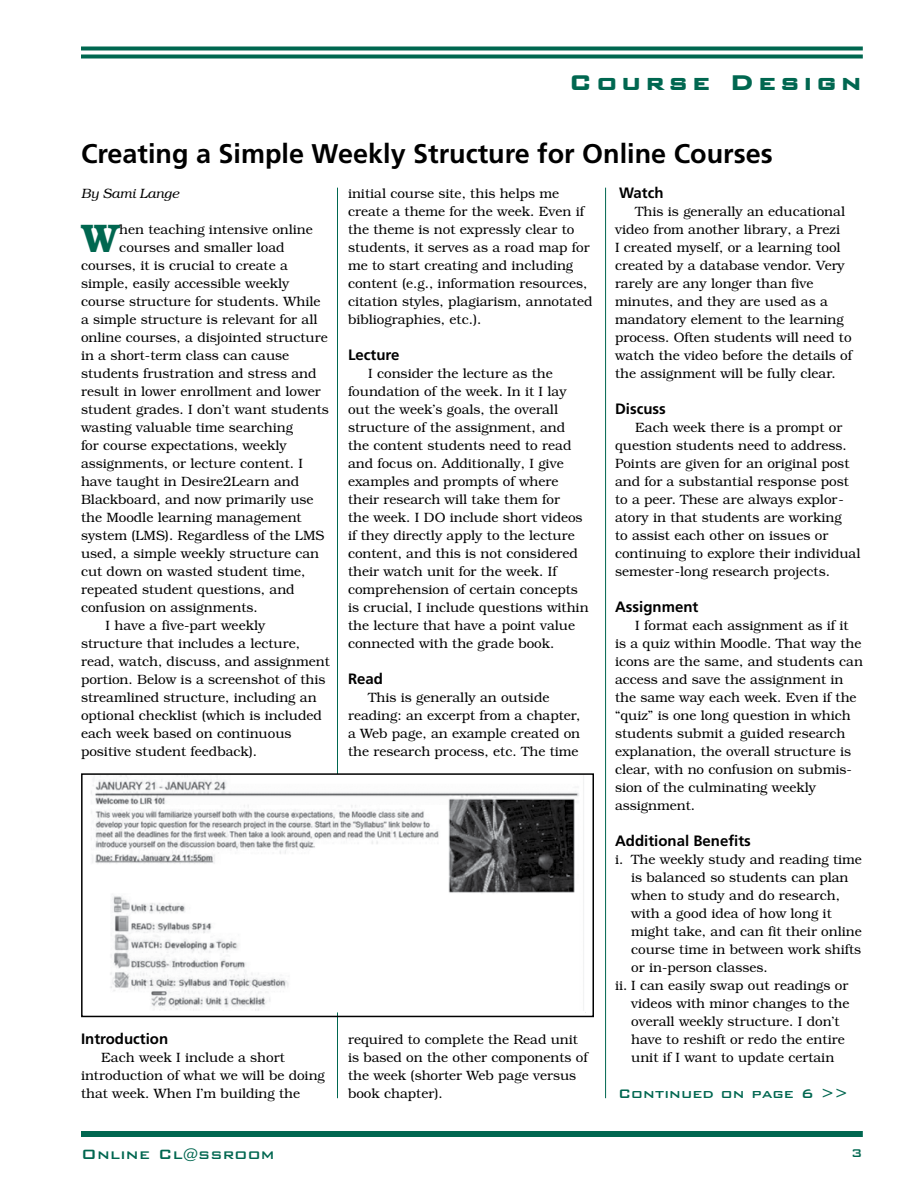
<style>
.page{position:relative;width:918px;height:1188px;background:#fff}
.page>*{position:absolute;margin:0;border:0;box-sizing:border-box;transform-origin:0 0}
.t1{font:600 39.9px "Bookman";color:#006750}
.t2{font:800 28.5px "Bank Gothic EB";letter-spacing:.16em;color:#006750}
.t3{font:700 27px "Frutiger";color:#000}
.t4{font:500 18px "Bank Gothic BT";letter-spacing:.015em;color:#006750}
.t5{font:500 16.5px "Bank Gothic BT";color:#006750}
.t6{font:700 15px "Frutiger";color:#000}
.t7{font:500 15px "Bank Gothic BT";color:#006750}
.t8{font:300 13.5px/18px "Bookman";color:#000}
.t9{font:italic 300 13.5px "Bookman";color:#000}
.s1{font-size:15px}
</style>
<div class="page">
<hr style="left:337px;top:188px;width:1px;height:910px;background:#006750">
<div style="left:81px;top:1131px;width:782px;height:6px;background:#006750"></div>
<svg style="left:81px;top:46px;width:782px;height:4px;background:#1f7965"></svg>
<svg style="left:81px;top:55px;width:782px;height:4px;background:#1f7965"></svg>
<hr style="left:605px;top:188px;width:1px;height:910px;background:#006750">
<img style="left:91px;top:776px;width:495px;height:237px">
<div style="left:81px;top:773px;width:513px;height:244px;border:2px solid #000"></div>
<h2 class="t2" style="left:569px;top:67px;width:294px">Course Design</h2>
<h3 class="t3" style="left:81px;top:137px;width:693px">Creating a Simple Weekly Structure for Online Courses</h3>
<p class="t9" style="left:81px;top:186px;width:100px">By Sami Lange</p>
<h1 class="t1" style="left:82px;top:215px;width:39px">W</h1>
<p class="t8" style="left:119px;top:221px;width:195px">hen teaching intensive online</p>
<p class="t8" style="left:119px;top:239px;width:167px">courses and smaller load</p>
<p class="t8" style="left:81px;top:257px;width:208px">courses, it is crucial to create a</p>
<p class="t8" style="left:81px;top:275px;width:210px">simple, easily accessible weekly</p>
<p class="t8" style="left:81px;top:293px;width:241px">course structure for students. While</p>
<p class="t8" style="left:81px;top:311px;width:238px">a simple structure is relevant for all</p>
<p class="t8" style="left:81px;top:329px;width:248px">online courses, a disjointed structure</p>
<p class="t8" style="left:81px;top:347px;width:210px">in a short-term class can cause</p>
<p class="t8" style="left:81px;top:365px;width:237px">students frustration and stress and</p>
<p class="t8" style="left:81px;top:383px;width:241px">result in lower enrollment and lower</p>
<p class="t8" style="left:81px;top:401px;width:249px">student grades. I don’t want students</p>
<p class="t8" style="left:81px;top:419px;width:214px">wasting valuable time searching</p>
<p class="t8" style="left:81px;top:437px;width:207px">for course expectations, weekly</p>
<p class="t8" style="left:81px;top:455px;width:224px">assignments, or lecture content. I</p>
<p class="t8" style="left:81px;top:473px;width:220px">have taught in Desire2Learn and</p>
<p class="t8" style="left:81px;top:490px;width:234px">Blackboard, and now primarily use</p>
<p class="t8" style="left:81px;top:508px;width:222px">the Moodle learning management</p>
<p class="t8" style="left:81px;top:526px;width:245px">system (LMS). Regardless of the LMS</p>
<p class="t8" style="left:81px;top:544px;width:240px">used, a simple weekly structure can</p>
<p class="t8" style="left:81px;top:562px;width:226px">cut down on wasted student time,</p>
<p class="t8" style="left:81px;top:580px;width:215px">repeated student questions, and</p>
<p class="t8" style="left:81px;top:598px;width:178px">confusion on assignments.</p>
<p class="t8" style="left:106px;top:616px;width:161px">I have a five-part weekly</p>
<p class="t8" style="left:81px;top:634px;width:221px">structure that includes a lecture,</p>
<p class="t8" style="left:81px;top:652px;width:250px">read, watch, discuss, and assignment</p>
<p class="t8" style="left:81px;top:670px;width:246px">portion. Below is a screenshot of this</p>
<p class="t8" style="left:81px;top:688px;width:237px">streamlined structure, including an</p>
<p class="t8" style="left:81px;top:706px;width:242px">optional checklist (which is included</p>
<p class="t8" style="left:81px;top:724px;width:212px">each week based on continuous</p>
<p class="t8" style="left:81px;top:742px;width:178px">positive student feedback).</p>
<p class="t8" style="left:348px;top:185px;width:246px">initial course site, this helps me create a theme for the week. Even if the theme is not expressly clear to students, it serves as a road map for me to start creating and including content (e.g., information resources, citation styles, plagiarism, annotated bibliographies, etc.).</p>
<p class="t6" style="left:348px;top:346px;width:53px">Lecture</p>
<p class="t8" style="left:348px;top:365px;width:242px;text-indent:20px">I consider the lecture as the foundation of the week. In it I lay out the week’s goals, the overall structure of the assignment, and the content students need to read and focus on. Additionally, I give examples and prompts of where their research will take them for<br>the week. I DO include short videos if they directly apply to the lecture content, and this is not considered their watch unit for the week. If comprehension of certain concepts is crucial, I include questions within the lecture that have a point value connected with the grade book.</p>
<p class="t6" style="left:348px;top:670px;width:37px">Read</p>
<p class="t8" style="left:348px;top:689px;width:234px;text-indent:20px">This is generally an outside reading: an excerpt from a chapter, a Web page, an example created on the research process, etc. The time</p>
<p class="t6" style="left:81px;top:1030px;width:89px">Introduction</p>
<p class="t8" style="left:81px;top:1049px;width:245px;text-indent:20px">Each week I include a short introduction of what we will be doing that week. When I’m building the</p>
<p class="t8" style="left:348px;top:1031px;width:241px">required to complete the Read unit is based on the other components of the week (shorter Web page versus book chapter).</p>
<p class="t6" style="left:619px;top:184px;width:46px">Watch</p>
<p class="t8" style="left:615px;top:203px;width:239px;text-indent:20px">This is generally an educational video from another library, a Prezi<br>I created myself, or a learning tool created by a database vendor. Very rarely are any longer than five minutes, and they are used as a mandatory element to the learning process. Often students will need to watch the video before the details of the assignment will be fully clear.</p>
<p class="t6" style="left:615px;top:400px;width:52px">Discuss</p>
<p class="t8" style="left:615px;top:419px;width:247px;text-indent:20px">Each week there is a prompt or question students need to address.<br>Points are given for an original post and for a substantial response post to a peer. These are always explor&shy;atory in that students are working<br>to assist each other on issues or continuing to explore their individual semester-long research projects.</p>
<p class="t6" style="left:615px;top:598px;width:85px">Assignment</p>
<p class="t8" style="left:615px;top:617px;width:249px;text-indent:20px">I format each assignment as if it is a quiz within Moodle. That way the icons are the same, and students can access and save the assignment in the same way each week. Even if the “quiz” is one long question in which students submit a guided research explanation, the overall structure is clear, with no confusion on submis&shy;sion of the culminating weekly assignment.</p>
<p class="t6" style="left:615px;top:832px;width:137px">Additional Benefits</p>
<p class="t8" style="left:615px;top:851px;width:248px">i. The weekly study and reading time</p>
<p class="t8" style="left:631px;top:869px;width:219px">is balanced so students can plan</p>
<p class="t8" style="left:631px;top:887px;width:210px">when to study and do research,</p>
<p class="t8" style="left:631px;top:905px;width:202px">with a good idea of how long it</p>
<p class="t8" style="left:631px;top:923px;width:232px">might take, and can fit their online</p>
<p class="t8" style="left:631px;top:941px;width:232px">course time in between work shifts</p>
<p class="t8" style="left:631px;top:959px;width:138px">or in-person classes.</p>
<p class="t8" style="left:615px;top:977px;width:235px">ii. I can easily swap out readings or</p>
<p class="t8" style="left:631px;top:995px;width:220px">videos with minor changes to the</p>
<p class="t8" style="left:631px;top:1013px;width:210px">overall weekly structure. I don’t</p>
<p class="t8" style="left:631px;top:1031px;width:215px">have to reshift or redo the entire</p>
<p class="t8" style="left:631px;top:1049px;width:205px">unit if I want to update certain</p>
<p class="t5" style="left:618px;top:1085px;width:232px">Continued on page 6 &gt;&gt;</p>
<h3 class="t4" style="left:81px;top:1145px;width:195px">Online Cl<span class="s1">@</span>ssroom</h3>
<p class="t7" style="left:851px;top:1145px;width:13px">3</p>
</div>
